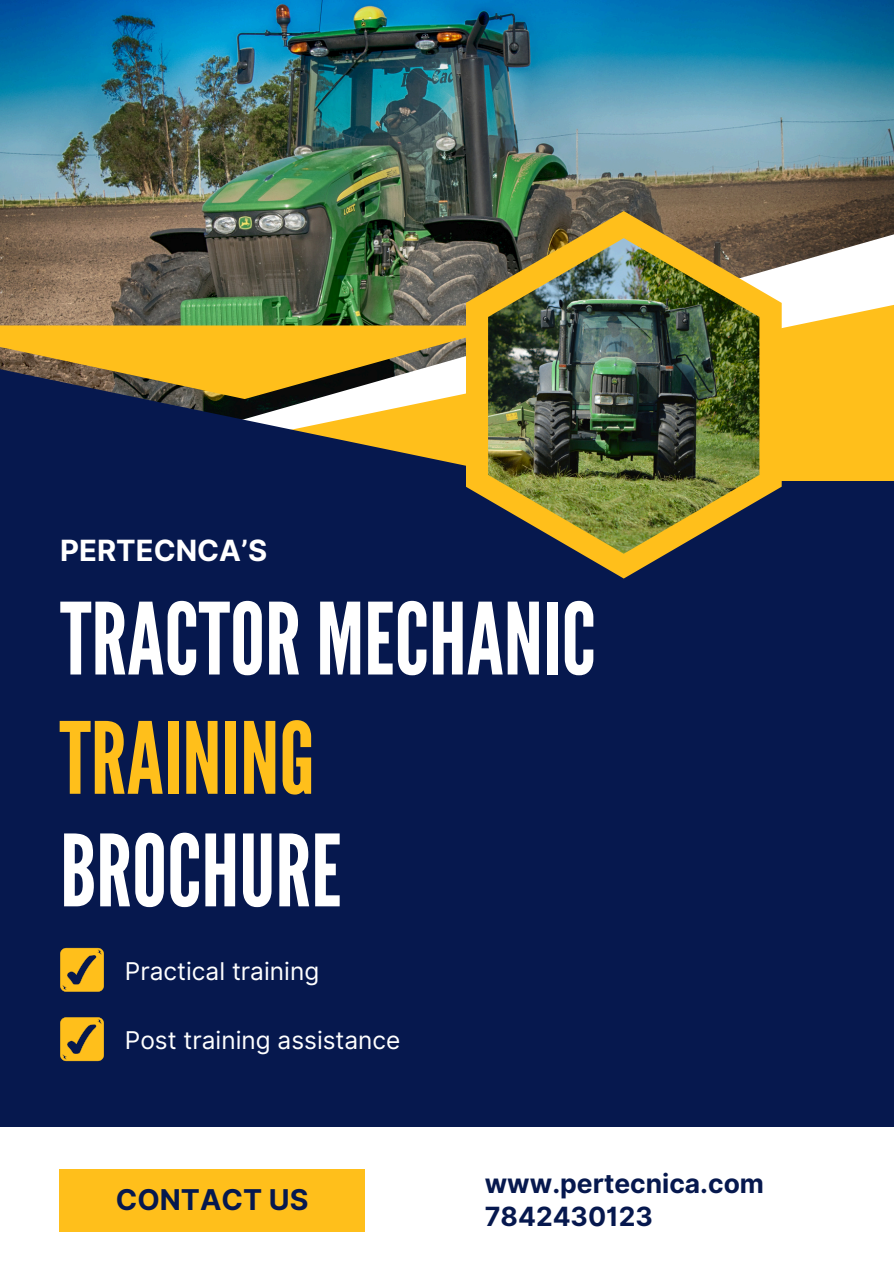
<style>
.page{position:relative;width:894px;height:1264px;background:#fff}
.page>*{position:absolute;margin:0;border:0;box-sizing:border-box;transform-origin:0 0}
.t1{font:99.15px "League Gothic";color:#fff}
.t2{font:99.15px "League Gothic";color:#ffbf1b}
.t3{font:700 29.25px "Inter";color:#fff}
.t4{font:700 28.65px "Inter";color:#06184e}
.t5{font:700 26.4px "Inter";color:#06184e}
.t6{font:24.45px "Inter";color:#fff}
</style>
<div class="page">
<div style="left:0;top:0;width:893px;height:1263px;background:#06184e"></div>
<img style="left:0;top:0;width:893px;height:162px">
<div style="left:0;top:1126px;width:893px;height:137px;background:#fff"></div>
<div style="left:59px;top:1169px;width:306px;height:62px;background:#ffbf1b"></div>
<svg style="left:60px;top:947px;width:44px;height:44px;background:#cf9f24"></svg>
<svg style="left:60px;top:1017px;width:44px;height:44px;background:#d2a123"></svg>
<img style="left:0;top:162px;width:893px;height:90px">
<svg style="left:0;top:252px;width:893px;height:228px;background:#a69655"></svg>
<svg style="left:0;top:399px;width:465px;height:81px"></svg>
<svg style="left:0;top:325px;width:465px;height:74px;background:#c59e3a"></svg>
<svg style="left:465px;top:211px;width:316px;height:367px"></svg>
<img style="left:488px;top:238px;width:271px;height:316px">
<p class="t3" style="left:60px;top:533px;width:209px">PERTECNCA’S</p>
<p class="t1" style="left:60px;top:581px;width:537px">TRACTOR MECHANIC</p>
<h2 class="t2" style="left:59px;top:701px;width:257px">TRAINING</h2>
<p class="t1" style="left:60px;top:813px;width:283px">BROCHURE</p>
<p class="t6" style="left:125px;top:956px;width:196px">Practical training</p>
<h1 class="t6" style="left:125px;top:1025px;width:277px">Post training assistance</h1>
<h1 class="t4" style="left:116px;top:1182px;width:194px">CONTACT US</h1>
<p class="t5" style="left:484px;top:1167px;width:281px">www.pertecnica.com</p>
<h1 class="t5" style="left:484px;top:1200px;width:169px">7842430123</h1>
</div>
